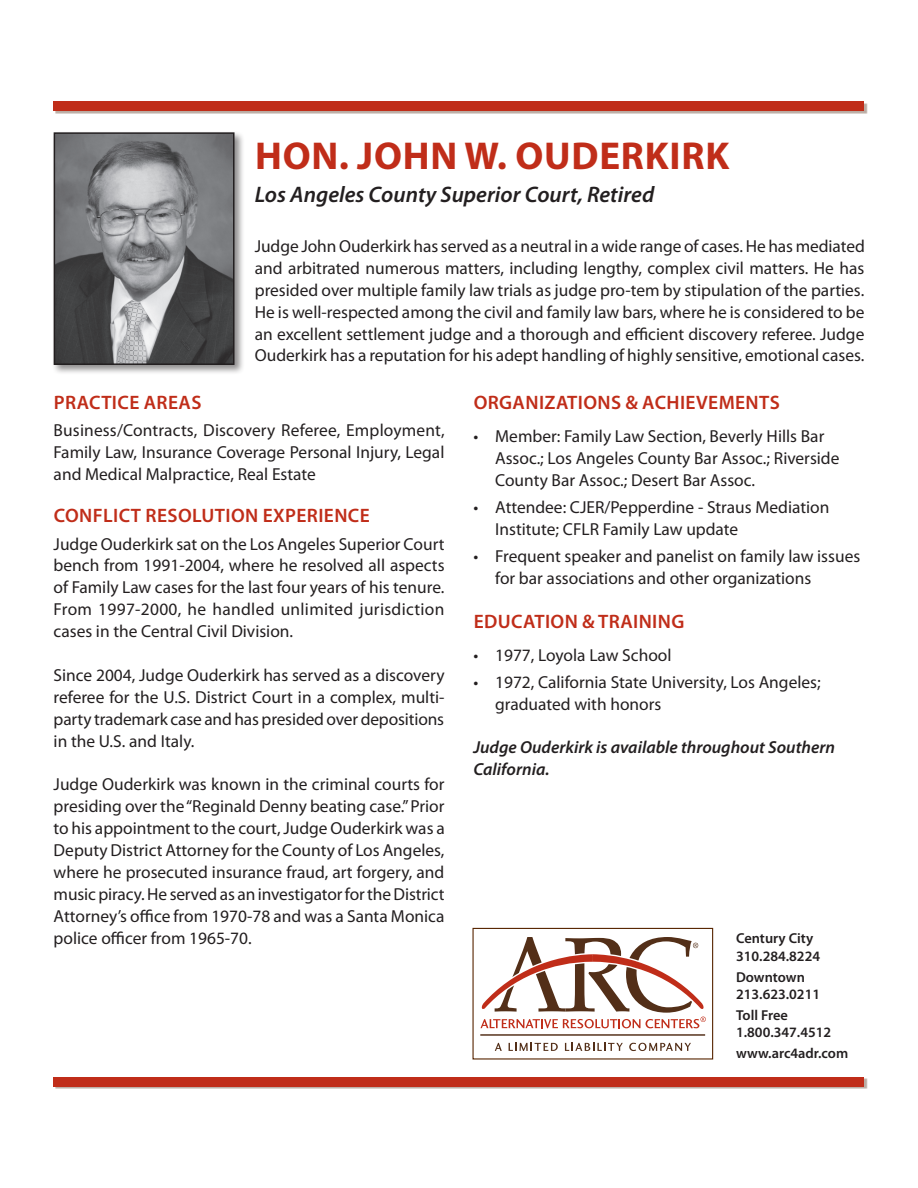
<style>
.page{position:relative;width:918px;height:1188px;background:#fff}
.page>*{position:absolute;margin:0;border:0;box-sizing:border-box;transform-origin:0 0}
.t1{font:700 39px "Myriad Pro";letter-spacing:.02em;color:#c02d19}
.t2{font:italic 600 22.5px "Myriad Pro";color:#231f20}
.t3{font:600 19.5px "Myriad Pro";letter-spacing:.02em;color:#c02d19}
.t4{font:17.4px/21.9px "Myriad Pro";color:#231f20;text-align:justify}
.t5{font:italic 600 17.4px/21.9px "Myriad Pro";color:#231f20}
.t6{font:600 14.4px/17.2px "Myriad Pro";color:#231f20}
</style>
<div class="page">
<div style="left:55px;top:103px;width:812px;height:11px;background:#baaca3"></div>
<div style="left:54px;top:102px;width:810px;height:9px;background:#c02d19"></div>
<div style="left:55px;top:1078px;width:812px;height:11px;background:#532f18;opacity:.4"></div>
<div style="left:54px;top:1077px;width:810px;height:9px;background:#c02d19"></div>
<div style="left:472px;top:928px;width:241px;height:132px;border:1px solid #572500"></div>
<svg style="left:495px;top:1043px;width:7px;height:8px"></svg>
<svg style="left:509px;top:1043px;width:49px;height:8px"></svg>
<svg style="left:565px;top:1043px;width:58px;height:8px"></svg>
<svg style="left:629px;top:1043px;width:62px;height:8px"></svg>
<hr style="left:480px;top:1034px;width:225px;height:2px;background:#532f18">
<svg style="left:480px;top:937px;width:226px;height:91px"></svg>
<div style="left:52px;top:131px;width:193px;height:244px;background:#231f20;opacity:.5"></div>
<img style="left:57px;top:135px;width:175px;height:227px">
<div style="left:54px;top:132px;width:181px;height:233px;border:2px solid #231f20"></div>
<h1 class="t1" style="left:255px;top:130px;width:476px">Hon. JOHN W. OUDERKIRK</h1>
<p class="t2" style="left:255px;top:180px;width:401px">Los Angeles County Superior Court, Retired</p>
<p class="t4" style="left:255px;top:235px;width:612px">Judge John Ouderkirk has served as a neutral in a wide range of cases. He has mediated and arbitrated numerous matters, including lengthy, complex civil matters. He has presided over multiple family law trials as judge pro-tem by stipulation of the parties.<br>He is well-respected among the civil and family law bars, where he is considered to be an excellent settlement judge and a thorough and efficient discovery referee. Judge Ouderkirk has a reputation for his adept handling of highly sensitive, emotional cases.</p>
<p class="t3" style="left:54px;top:390px;width:149px">PRACTICE AREAS</p>
<p class="t4" style="left:54px;top:419px;width:393px">Business/Contracts, Discovery Referee, Employment, Family Law, Insurance Coverage Personal Injury, Legal and Medical Malpractice, Real Estate</p>
<p class="t3" style="left:54px;top:503px;width:243px">CONFLICT RESOLUTION Experience</p>
<p class="t4" style="left:54px;top:532px;width:392px">Judge Ouderkirk sat on the Los Angeles Superior Court bench from 1991-2004, where he resolved all aspects of Family Law cases for the last four years of his tenure.<br>From 1997-2000, he handled unlimited jurisdiction cases in the Central Civil Division.</p>
<p class="t4" style="left:54px;top:664px;width:392px">Since 2004, Judge Ouderkirk has served as a discovery referee for the U.S. District Court in a complex, multi&shy;party trademark case and has presided over depositions in the U.S. and Italy.</p>
<p class="t4" style="left:54px;top:773px;width:393px">Judge Ouderkirk was known in the criminal courts for presiding over the “Reginald Denny beating case.” Prior to his appointment to the court, Judge Ouderkirk was a Deputy District Attorney for the County of Los Angeles, where he prosecuted insurance fraud, art forgery, and music piracy. He served as an investigator for the District Attorney’s office from 1970-78 and was a Santa Monica police officer from 1965-70.</p>
<p class="t3" style="left:474px;top:390px;width:274px">ORGANIZATIONS &amp; Achievements</p>
<p class="t4" style="left:495px;top:425px;width:346px;text-align:left;text-indent:-22px">• Member: Family Law Section, Beverly Hills Bar<br>Assoc.; Los Angeles County Bar Assoc.; Riverside<br>County Bar Assoc.; Desert Bar Assoc.</p>
<p class="t4" style="left:495px;top:496px;width:336px;text-indent:-22px">• Attendee: CJER/Pepperdine - Straus Mediation<br>Institute; CFLR Family Law update</p>
<p class="t4" style="left:495px;top:545px;width:367px;text-indent:-22px">• Frequent speaker and panelist on family law issues for bar associations and other organizations</p>
<p class="t3" style="left:474px;top:610px;width:23px">Education</p>
<p class="t3" style="left:582px;top:610px;width:104px">&amp; TRAINING</p>
<p class="t4" style="left:473px;top:644px;width:200px">• 1977, Loyola Law School</p>
<p class="t4" style="left:495px;top:671px;width:327px;text-indent:-22px">• 1972, California State University, Los Angeles; graduated with honors</p>
<p class="t5" style="left:473px;top:736px;width:363px">Judge Ouderkirk is available throughout Southern<br>California.</p>
<p class="t6" style="left:736px;top:930px;width:85px">Century City<br>310.284.8224</p>
<p class="t6" style="left:736px;top:968px;width:85px">Downtown<br>213.623.0211</p>
<p class="t6" style="left:736px;top:1006px;width:97px">Toll Free<br>1.800.347.4512</p>
<p class="t6" style="left:736px;top:1044px;width:114px">www.arc4adr.com</p>
</div>
